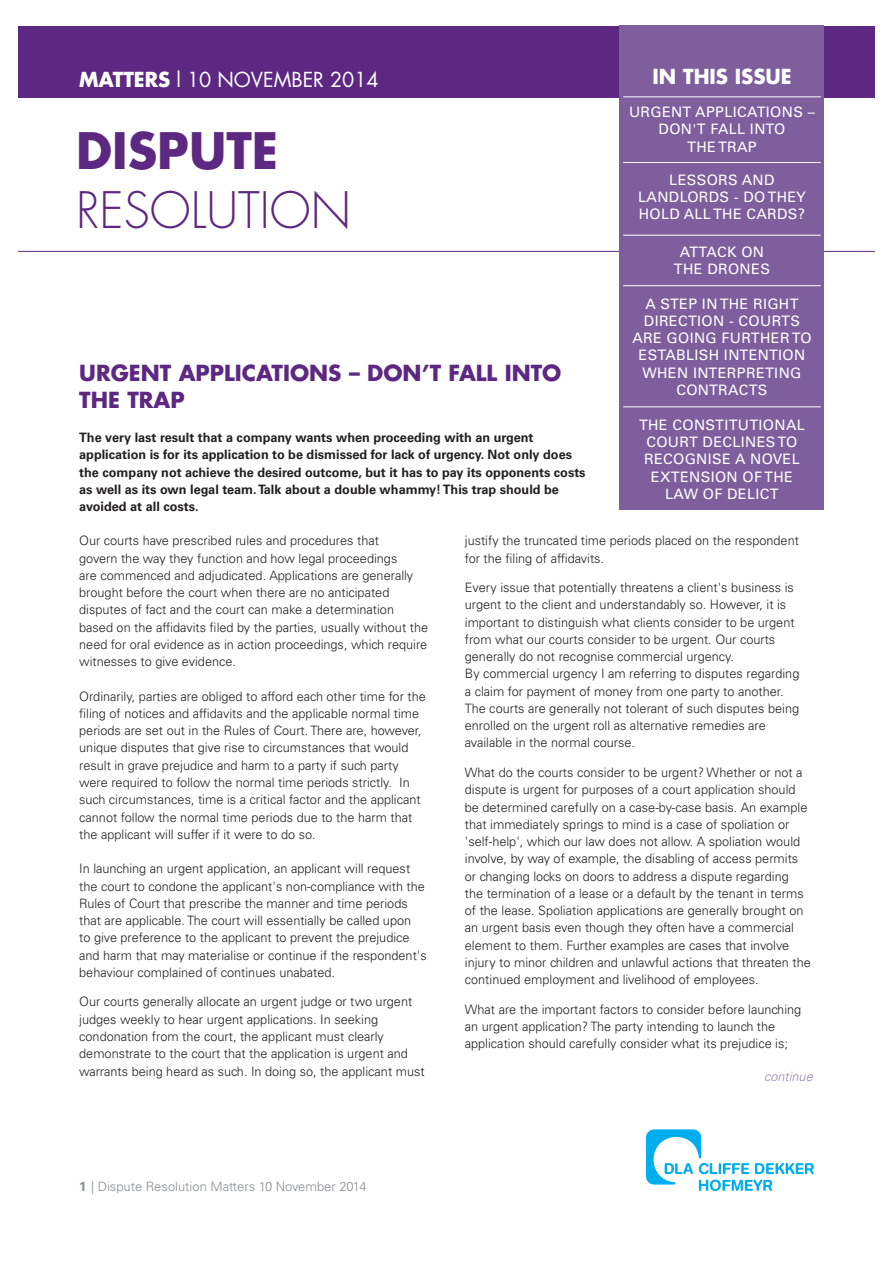
<style>
.page{position:relative;width:893px;height:1263px;background:#fff}
.page>*{position:absolute;margin:0;border:0;box-sizing:border-box;transform-origin:0 0}
.t1{font:300 48.9px "Futura Std";color:#5d2881}
.t2{font:700 48.9px "Futura Std";color:#5d2881}
.t3{font:700 21.6px/27.3px "Futura Std";color:#5d2881}
.t4{font:20.1px "Futura Std";color:#fff}
.t5{font:700 20.1px "Futura Std";color:#fff}
.t6{font:14.4px/17.2px "Univers LT Std";letter-spacing:.025em;color:#fff;text-align:center}
.t7{font:300 12.9px/17.2px "Univers LT Std";color:#231f20}
.t8{font:700 12.9px/17.2px "Univers LT Std";color:#231f20}
.t9{font:300 12.9px "Univers LT Std";color:#888d90}
.t10{font:italic 300 12.9px "Univers LT Std";color:#9b81b2}
.s1{font-weight:700}
</style>
<div class="page">
<div style="left:18px;top:26px;width:856px;height:71px;background:#5d2881"></div>
<svg style="left:646px;top:1129px;width:167px;height:62px"></svg>
<hr style="left:18px;top:251px;width:856px;height:1px;background:#5d2881">
<div style="left:620px;top:26px;width:204px;height:484px;background:#7f5e9d"></div>
<hr style="left:623px;top:96px;width:197px;height:1px;background:#fff">
<hr style="left:623px;top:162px;width:197px;height:1px;background:#fff">
<hr style="left:623px;top:235px;width:197px;height:1px;background:#fff">
<hr style="left:623px;top:406px;width:197px;height:1px;background:#fff">
<hr style="left:623px;top:285px;width:197px;height:1px;background:#fff">
<h3 class="t4" style="left:79px;top:70px;width:301px"><span class="s1">MATTERS</span> l 10 NOVEMBER 2014</h3>
<h1 class="t2" style="left:76px;top:128px;width:204px">DISPUTE</h1>
<h1 class="t1" style="left:76px;top:187px;width:277px">RESOLUTION</h1>
<h3 class="t5" style="left:652px;top:68px;width:141px">IN THIS ISSUE</h3>
<p class="t6" style="left:629px;top:104px;width:187px">URGENT APPLICATIONS –<br>DON'T FALL INTO<br>THE TRAP</p>
<p class="t6" style="left:638px;top:172px;width:169px">LESSORS AND<br>LANDLORDS - DO THEY<br>HOLD ALL THE CARDS?</p>
<p class="t6" style="left:674px;top:244px;width:97px">ATTACK ON<br>THE DRONES</p>
<p class="t6" style="left:632px;top:296px;width:181px">A STEP IN THE RIGHT<br>DIRECTION - COURTS<br>ARE GOING FURTHER TO<br>ESTABLISH INTENTION<br>WHEN INTERPRETING<br>CONTRACTS</p>
<p class="t6" style="left:639px;top:417px;width:167px">THE CONSTITUTIONAL<br>COURT DECLINES TO<br>RECOGNISE A NOVEL<br>EXTENSION OF THE<br>LAW OF DELICT</p>
<h2 class="t3" style="left:79px;top:361px;width:483px">URGENT APPLICATIONS – DON’T FALL INTO<br>THE TRAP</h2>
<p class="t8" style="left:79px;top:429px;width:508px">The very last result that a company wants when proceeding with an urgent application is for its application to be dismissed for lack of urgency. Not only does the company not achieve the desired outcome, but it has to pay its opponents costs as well as its own legal team. Talk about a double whammy! This trap should be avoided at all costs.</p>
<p class="t7" style="left:79px;top:533px;width:350px">Our courts have prescribed rules and procedures that<br>govern the way they function and how legal proceedings<br>are commenced and adjudicated. Applications are generally brought before the court when there are no anticipated disputes of fact and the court can make a determination based on the affidavits filed by the parties, usually without the need for oral evidence as in action proceedings, which require witnesses to give evidence.</p>
<p class="t7" style="left:79px;top:688px;width:348px">Ordinarily, parties are obliged to afford each other time for the filing of notices and affidavits and the applicable normal time periods are set out in the Rules of Court. There are, however, unique disputes that give rise to circumstances that would result in grave prejudice and harm to a party if such party were required to follow the normal time periods strictly. In such circumstances, time is a critical factor and the applicant cannot follow the normal time periods due to the harm that the applicant will suffer if it were to do so.</p>
<p class="t7" style="left:79px;top:861px;width:349px">In launching an urgent application, an applicant will request the court to condone the applicant's non-compliance with the Rules of Court that prescribe the manner and time periods that are applicable. The court will essentially be called upon<br>to give preference to the applicant to prevent the prejudice and harm that may materialise or continue if the respondent's behaviour complained of continues unabated.</p>
<p class="t7" style="left:79px;top:994px;width:347px">Our courts generally allocate an urgent judge or two urgent judges weekly to hear urgent applications. In seeking condonation from the court, the applicant must clearly demonstrate to the court that the application is urgent and warrants being heard as such. In doing so, the applicant must</p>
<p class="t7" style="left:465px;top:533px;width:335px">justify the truncated time periods placed on the respondent for the filing of affidavits.</p>
<p class="t7" style="left:465px;top:580px;width:336px">Every issue that potentially threatens a client's business is urgent to the client and understandably so. However, it is important to distinguish what clients consider to be urgent from what our courts consider to be urgent. Our courts generally do not recognise commercial urgency.<br>By commercial urgency I am referring to disputes regarding a claim for payment of money from one party to another.<br>The courts are generally not tolerant of such disputes being enrolled on the urgent roll as alternative remedies are available in the normal course.</p>
<p class="t7" style="left:465px;top:765px;width:347px">What do the courts consider to be urgent? Whether or not a dispute is urgent for purposes of a court application should be determined carefully on a case-by-case basis. An example that immediately springs to mind is a case of spoliation or 'self-help', which our law does not allow. A spoliation would involve, by way of example, the disabling of access permits or changing locks on doors to address a dispute regarding<br>the termination of a lease or a default by the tenant in terms of the lease. Spoliation applications are generally brought on an urgent basis even though they often have a commercial element to them. Further examples are cases that involve injury to minor children and unlawful actions that threaten the continued employment and livelihood of employees.</p>
<p class="t7" style="left:465px;top:1001px;width:338px">What are the important factors to consider before launching an urgent application? The party intending to launch the application should carefully consider what its prejudice is;</p>
<p class="t10" style="left:764px;top:1070px;width:50px">continue</p>
<p class="t9" style="left:79px;top:1180px;width:289px"><span class="s1">1</span> | Dispute Resolution Matters 10 November 2014</p>
</div>
